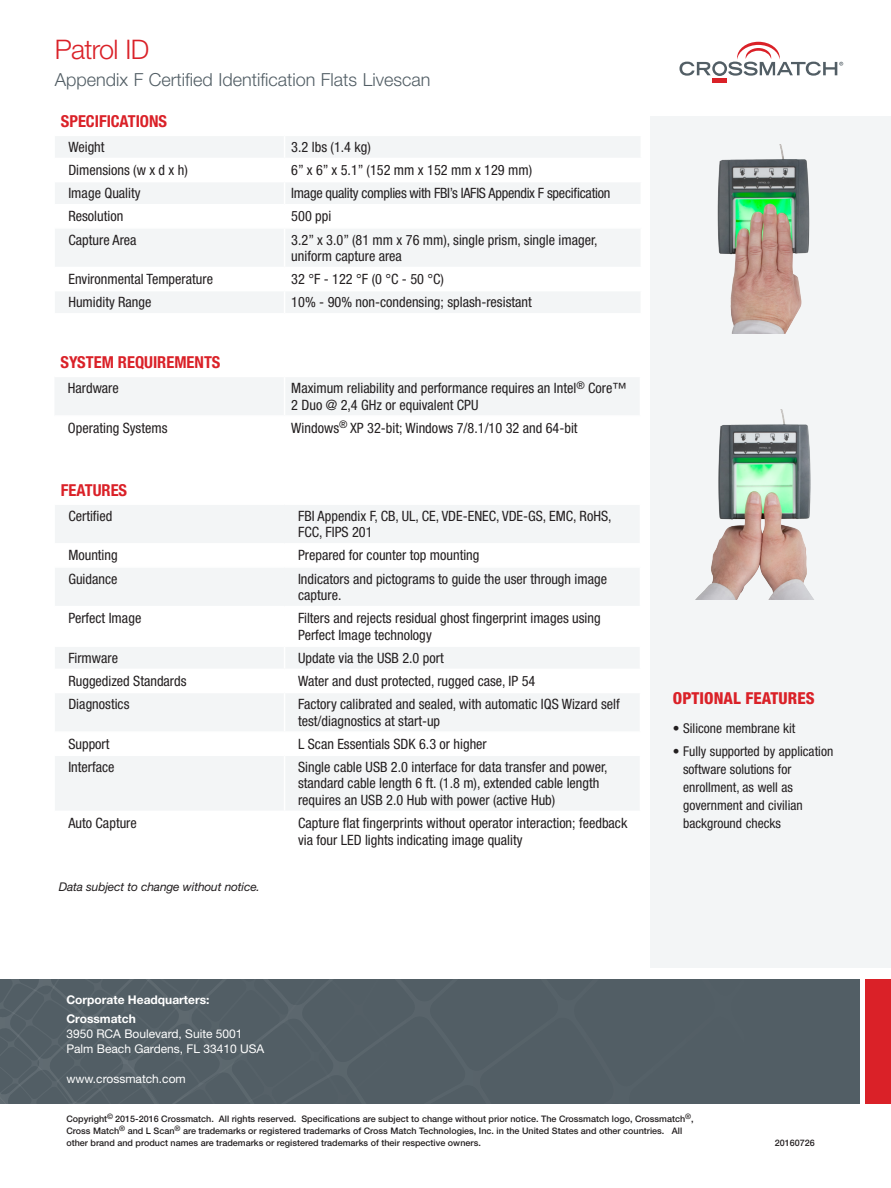
<style>
.page{position:relative;width:891px;height:1188px;background:#fff}
.page>*{position:absolute;margin:0;border:0;box-sizing:border-box;transform-origin:0 0}
.t1{font:300 27px "Helvetica Neue LT Std";letter-spacing:-.025em;color:#da2128}
.t2{font:300 18px "Helvetica Neue LT Std";color:#525e65}
.t3{font:700 condensed 16.5px "Helvetica Neue LT Std";color:#da2128}
.subhead{font:800 condensed 16.5px "Helvetica Neue LT Std";letter-spacing:.005em;color:#da2128}
.Schwarze_BulletPoint{font:condensed 14.25px/16.5px "Helvetica Neue LT Std";color:#231f20}
.Schwarze_BulletPoint-2{font:condensed 14.25px "Helvetica Neue LT Std";letter-spacing:-.02em;color:#231f20}
.specs{font:condensed 13.5px/18px "Helvetica Neue LT Std";color:#231f20}
.adress_text{font:12px "Helvetica Neue LT Std";color:#fff}
.t4{font:italic 12px "Helvetica Neue LT Std";letter-spacing:-.015em;color:#231f20}
.adress_orange_headli{font:700 12px "Helvetica Neue LT Std";color:#fff}
.adresse_web{font:12px "Helvetica Neue LT Std";color:#fff}
.adress_black_subhead{font:700 12px "Helvetica Neue LT Std";color:#fff}
.copyright_text_white{font:500 9px/12px "Helvetica Neue LT Std";color:#231f20}
</style>
<div class="page">
<div style="left:0;top:979px;width:859px;height:124px;background:#525e65"></div>
<div style="left:865px;top:979px;width:26px;height:124px;background:#da2128"></div>
<svg style="left:0;top:979px;width:332px;height:124px"></svg>
<div style="left:651px;top:117px;width:240px;height:851px;background:#f3f5f6"></div>
<svg style="left:55px;top:136px;width:585px;height:177px;fill:#f3f5f6"></svg>
<hr style="left:55px;top:158px;width:230px;height:1px;background:#fff">
<hr style="left:285px;top:158px;width:357px;height:1px;background:#fff">
<hr style="left:55px;top:181px;width:230px;height:1px;background:#fff">
<hr style="left:285px;top:181px;width:357px;height:1px;background:#fff">
<hr style="left:55px;top:204px;width:230px;height:2px;background:#fff">
<hr style="left:285px;top:204px;width:357px;height:2px;background:#fff">
<svg style="left:284px;top:136px;width:1px;height:91px"></svg>
<hr style="left:55px;top:227px;width:230px;height:2px;background:#fff">
<hr style="left:285px;top:227px;width:357px;height:2px;background:#fff">
<hr style="left:284px;top:229px;width:1px;height:38px;background:#fff">
<hr style="left:55px;top:267px;width:230px;height:1px;background:#fff">
<hr style="left:285px;top:267px;width:357px;height:1px;background:#fff">
<hr style="left:55px;top:290px;width:230px;height:1px;background:#fff">
<hr style="left:285px;top:290px;width:357px;height:1px;background:#fff">
<svg style="left:284px;top:268px;width:1px;height:45px"></svg>
<div style="left:55px;top:378px;width:584px;height:37px;background:#f3f5f6"></div>
<svg style="left:55px;top:505px;width:584px;height:305px;fill:#f3f5f6"></svg>
<hr style="left:55px;top:543px;width:230px;height:2px;background:#fff">
<hr style="left:285px;top:543px;width:356px;height:2px;background:#fff">
<hr style="left:55px;top:566px;width:230px;height:2px;background:#fff">
<hr style="left:285px;top:566px;width:356px;height:2px;background:#fff">
<hr style="left:285px;top:606px;width:356px;height:1px;background:#fff">
<hr style="left:55px;top:606px;width:230px;height:1px;background:#fff">
<hr style="left:284px;top:607px;width:1px;height:38px;background:#fff">
<svg style="left:284px;top:733px;width:1px;height:22px"></svg>
<hr style="left:285px;top:645px;width:356px;height:2px;background:#fff">
<hr style="left:285px;top:669px;width:356px;height:1px;background:#fff">
<hr style="left:55px;top:645px;width:230px;height:2px;background:#fff">
<svg style="left:284px;top:647px;width:1px;height:45px"></svg>
<hr style="left:55px;top:669px;width:230px;height:1px;background:#fff">
<hr style="left:285px;top:692px;width:356px;height:1px;background:#fff">
<hr style="left:285px;top:731px;width:356px;height:2px;background:#fff">
<hr style="left:55px;top:692px;width:230px;height:1px;background:#fff">
<hr style="left:284px;top:693px;width:1px;height:38px;background:#fff">
<hr style="left:55px;top:731px;width:230px;height:2px;background:#fff">
<hr style="left:285px;top:755px;width:356px;height:1px;background:#fff">
<hr style="left:55px;top:755px;width:230px;height:1px;background:#fff">
<hr style="left:284px;top:756px;width:1px;height:55px;background:#fff">
<div style="left:712px;top:78px;width:15px;height:5px;background:#da2128"></div>
<svg style="left:680px;top:42px;width:163px;height:34px"></svg>
<img style="left:717px;top:144px;width:93px;height:189px">
<img style="left:696px;top:410px;width:118px;height:189px">
<p class="t1" style="left:55px;top:33px;width:96px">Patrol ID</p>
<p class="t2" style="left:55px;top:69px;width:377px">Appendix F Certified Identification Flats Livescan</p>
<p class="t3" style="left:61px;top:111px;width:108px">SPECIFICATIONS</p>
<p class="Schwarze_BulletPoint" style="left:68px;top:139px;width:38px">Weight</p>
<p class="Schwarze_BulletPoint" style="left:291px;top:139px;width:81px">3.2 lbs (1.4 kg)</p>
<p class="Schwarze_BulletPoint" style="left:68px;top:162px;width:121px">Dimensions (w x d x h)</p>
<p class="Schwarze_BulletPoint" style="left:291px;top:162px;width:242px">6” x 6” x 5.1” (152 mm x 152 mm x 129 mm)</p>
<p class="Schwarze_BulletPoint" style="left:68px;top:185px;width:74px">Image Quality</p>
<p class="Schwarze_BulletPoint-2" style="left:291px;top:185px;width:321px">Image quality complies with FBI’s IAFIS Appendix F specification</p>
<p class="Schwarze_BulletPoint" style="left:68px;top:208px;width:56px">Resolution</p>
<p class="Schwarze_BulletPoint" style="left:291px;top:208px;width:42px">500 ppi</p>
<p class="Schwarze_BulletPoint" style="left:68px;top:231px;width:70px">Capture Area</p>
<p class="Schwarze_BulletPoint" style="left:291px;top:231px;width:308px">3.2” x 3.0” (81 mm x 76 mm), single prism, single imager, uniform capture area</p>
<p class="Schwarze_BulletPoint" style="left:68px;top:271px;width:146px">Environmental Temperature</p>
<p class="Schwarze_BulletPoint" style="left:291px;top:271px;width:154px">32 °F - 122 °F (0 °C - 50 °C)</p>
<p class="Schwarze_BulletPoint" style="left:68px;top:294px;width:85px">Humidity Range</p>
<p class="Schwarze_BulletPoint" style="left:291px;top:294px;width:242px">10% - 90% non-condensing; splash-resistant</p>
<p class="t3" style="left:60px;top:352px;width:162px">SYSTEM REQUIREMENTS</p>
<p class="Schwarze_BulletPoint" style="left:68px;top:380px;width:52px">Hardware</p>
<p class="Schwarze_BulletPoint" style="left:291px;top:380px;width:337px">Maximum reliability and performance requires an Intel<sup>®</sup> Core™<br>2 Duo @ 2,4 GHz or equivalent CPU</p>
<p class="Schwarze_BulletPoint" style="left:68px;top:419px;width:101px">Operating Systems</p>
<p class="Schwarze_BulletPoint" style="left:291px;top:419px;width:288px">Windows<sup>®</sup> XP 32-bit; Windows 7/8.1/10 32 and 64-bit</p>
<p class="t3" style="left:61px;top:480px;width:68px">FEATURES</p>
<p class="Schwarze_BulletPoint" style="left:68px;top:507px;width:46px">Certified</p>
<p class="Schwarze_BulletPoint" style="left:298px;top:507px;width:315px">FBI Appendix F, CB, UL, CE, VDE-ENEC, VDE-GS, EMC, RoHS,<br>FCC, FIPS 201</p>
<p class="Schwarze_BulletPoint" style="left:68px;top:547px;width:51px">Mounting</p>
<p class="Schwarze_BulletPoint" style="left:298px;top:547px;width:183px">Prepared for counter top mounting</p>
<p class="Schwarze_BulletPoint" style="left:68px;top:570px;width:51px">Guidance</p>
<p class="Schwarze_BulletPoint" style="left:298px;top:570px;width:311px">Indicators and pictograms to guide the user through image capture.</p>
<p class="Schwarze_BulletPoint" style="left:68px;top:610px;width:74px">Perfect Image</p>
<p class="Schwarze_BulletPoint" style="left:298px;top:610px;width:304px">Filters and rejects residual ghost fingerprint images using<br>Perfect Image technology</p>
<p class="Schwarze_BulletPoint" style="left:68px;top:650px;width:51px">Firmware</p>
<p class="Schwarze_BulletPoint" style="left:298px;top:650px;width:147px">Update via the USB 2.0 port</p>
<p class="Schwarze_BulletPoint" style="left:68px;top:673px;width:120px">Ruggedized Standards</p>
<p class="Schwarze_BulletPoint" style="left:298px;top:673px;width:239px">Water and dust protected, rugged case, IP 54</p>
<p class="Schwarze_BulletPoint" style="left:68px;top:696px;width:63px">Diagnostics</p>
<p class="Schwarze_BulletPoint" style="left:298px;top:696px;width:323px">Factory calibrated and sealed, with automatic IQS Wizard self test/diagnostics at start-up</p>
<p class="Schwarze_BulletPoint" style="left:68px;top:735px;width:43px">Support</p>
<p class="Schwarze_BulletPoint" style="left:298px;top:735px;width:190px">L Scan Essentials SDK 6.3 or higher</p>
<p class="Schwarze_BulletPoint" style="left:68px;top:759px;width:48px">Interface</p>
<p class="Schwarze_BulletPoint" style="left:298px;top:759px;width:311px">Single cable USB 2.0 interface for data transfer and power, standard cable length 6 ft. (1.8 m), extended cable length requires an USB 2.0 Hub with power (active Hub)</p>
<p class="Schwarze_BulletPoint" style="left:68px;top:815px;width:70px">Auto Capture</p>
<p class="Schwarze_BulletPoint" style="left:298px;top:815px;width:331px">Capture flat fingerprints without operator interaction; feedback via four LED lights indicating image quality</p>
<p class="t4" style="left:59px;top:879px;width:203px">Data subject to change without notice.</p>
<p class="adress_orange_headli" style="left:66px;top:993px;width:145px">Corporate Headquarters:</p>
<p class="adress_black_subhead" style="left:66px;top:1012px;width:71px">Crossmatch</p>
<p class="adress_text" style="left:66px;top:1027px;width:178px">3950 RCA Boulevard, Suite 5001</p>
<p class="adress_text" style="left:66px;top:1042px;width:200px">Palm Beach Gardens, FL 33410 USA</p>
<p class="adresse_web" style="left:66px;top:1072px;width:121px">www.crossmatch.com</p>
<p class="subhead" style="left:673px;top:688px;width:143px">OPTIONAL FEATURES</p>
<p class="specs" style="left:673px;top:719px;width:124px">• Silicone membrane kit</p>
<p class="specs" style="left:683px;top:742px;width:152px;text-indent:-10px">• Fully supported by application software solutions for enrollment, as well as government and civilian background checks</p>
<p class="copyright_text_white" style="left:66px;top:1112px;width:629px">Copyright<sup>©</sup> 2015-2016 Crossmatch. All rights reserved. Specifications are subject to change without prior notice. The Crossmatch logo, Crossmatch<sup>®</sup>,<br>Cross Match<sup>®</sup> and L Scan<sup>®</sup> are trademarks or registered trademarks of Cross Match Technologies, Inc. in the United States and other countries. All other brand and product names are trademarks or registered trademarks of their respective owners.</p>
<p class="copyright_text_white" style="left:775px;top:1137px;width:42px">20160726</p>
</div>
